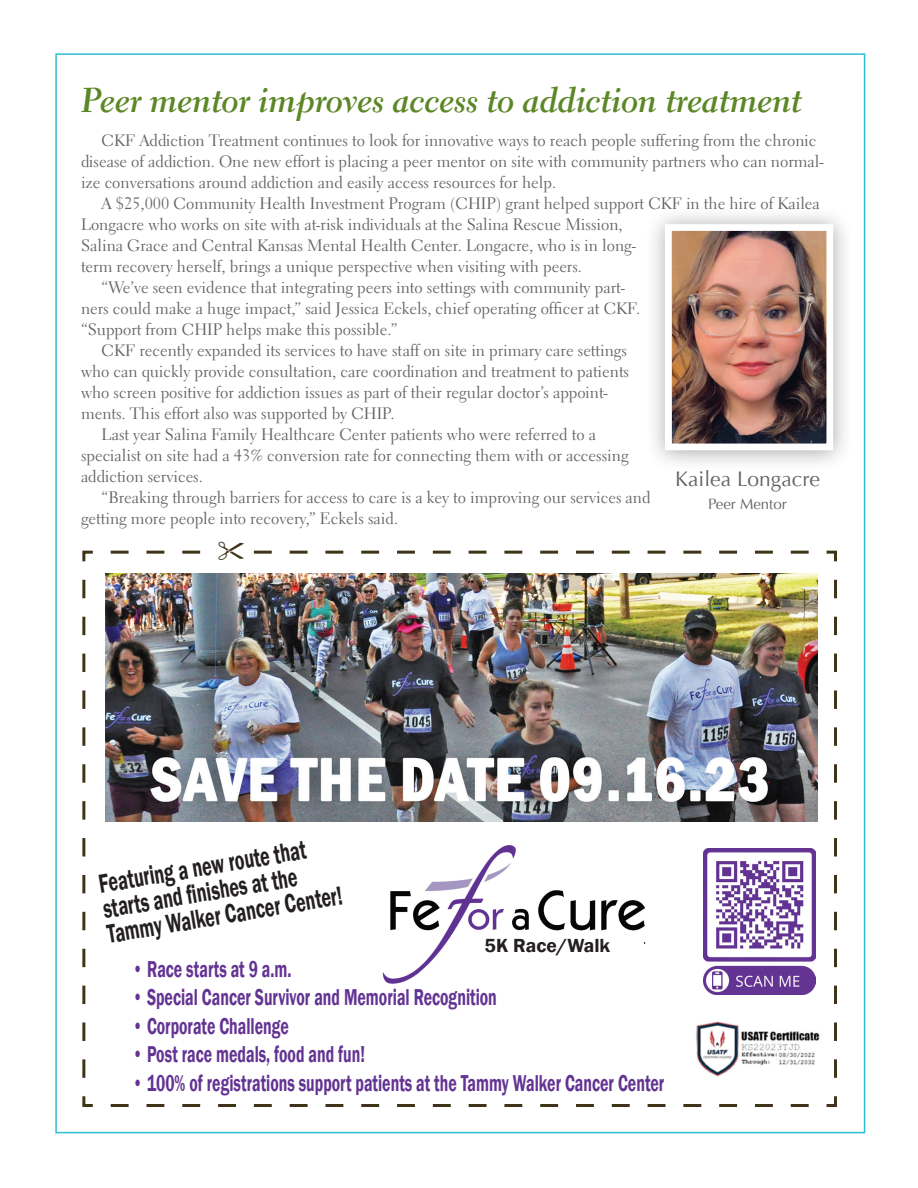
<style>
.page{position:relative;width:918px;height:1188px;background:#fff}
.page>*{position:absolute;margin:0;border:0;box-sizing:border-box;transform-origin:0 0}
.t1{font:34.5px "Electra LT Std Bold Cursive";letter-spacing:-.01em;color:#5c8727}
.t2{font:600 27px/25.7px "Franklin Gothic";color:#231f20;scale:.67 1}
.t3{font:600 23.7px "Franklin Gothic";color:#633393;scale:.67 1}
.t4{font:21px "Optima";color:#636366}
.t5{font:600 19.5px "Franklin Gothic";color:#231f20}
.t6{font:16.5px/21px "Electra LT Std";color:#636366}
.t7{font:15px "Optima";color:#636366}
</style>
<div class="page">
<div style="left:645px;top:205px;width:209px;height:267px;background:#231f20;opacity:.4"></div>
<img style="left:673px;top:232px;width:152px;height:210px">
<div style="left:665px;top:224px;width:168px;height:226px;border:7px solid #fff"></div>
<svg style="left:82px;top:550px;width:755px;height:557px"></svg>
<div style="left:217px;top:540px;width:30px;height:29px;background:#fff"></div>
<img style="left:105px;top:573px;width:713px;height:248px">
<img style="left:703px;top:849px;width:113px;height:145px">
<img style="left:373px;top:841px;width:274px;height:145px">
<div style="left:451px;top:935px;width:193px;height:20px;background:#fff"></div>
<img style="left:688px;top:1013px;width:135px;height:74px">
<svg style="left:102px;top:550px;width:707px;height:10px"></svg>
<h1 class="t1" style="left:81px;top:79px;width:723px">Peer mentor improves access to addiction treatment</h1>
<p class="t6" style="left:81px;top:130px;width:744px;text-indent:21px">CKF Addiction Treatment continues to look for innovative ways to reach people suffering from the chronic disease of addiction. One new effort is placing a peer mentor on site with community partners who can normal&shy;ize conversations around addiction and easily access resources for help.</p>
<p class="t6" style="left:102px;top:193px;width:720px">A $25,000 Community Health Investment Program (CHIP) grant helped support CKF in the hire of Kailea</p>
<p class="t6" style="left:81px;top:214px;width:543px">Longacre who works on site with at-risk individuals at the Salina Rescue Mission,</p>
<p class="t6" style="left:81px;top:235px;width:557px">Salina Grace and Central Kansas Mental Health Center. Longacre, who is in long-</p>
<p class="t6" style="left:81px;top:256px;width:503px">term recovery herself, brings a unique perspective when visiting with peers.</p>
<p class="t6" style="left:102px;top:277px;width:525px">“We’ve seen evidence that integrating peers into settings with community part-</p>
<p class="t6" style="left:81px;top:298px;width:561px">ners could make a huge impact,” said Jessica Eckels, chief operating officer at CKF.</p>
<p class="t6" style="left:81px;top:319px;width:318px">“Support from CHIP helps make this possible.”</p>
<p class="t6" style="left:102px;top:340px;width:527px">CKF recently expanded its services to have staff on site in primary care settings</p>
<p class="t6" style="left:81px;top:361px;width:550px">who can quickly provide consultation, care coordination and treatment to patients</p>
<p class="t6" style="left:81px;top:382px;width:528px">who screen positive for addiction issues as part of their regular doctor’s appoint-</p>
<p class="t6" style="left:81px;top:403px;width:315px">ments. This effort also was supported by CHIP.</p>
<p class="t6" style="left:102px;top:424px;width:496px">Last year Salina Family Healthcare Center patients who were referred to a</p>
<p class="t6" style="left:81px;top:445px;width:549px">specialist on site had a 43% conversion rate for connecting them with or accessing</p>
<p class="t6" style="left:81px;top:466px;width:123px">addiction services.</p>
<p class="t6" style="left:102px;top:487px;width:551px">“Breaking through barriers for access to care is a key to improving our services and</p>
<p class="t6" style="left:81px;top:508px;width:319px">getting more people into recovery,” Eckels said.</p>
<p class="t4" style="left:675px;top:467px;width:146px">Kailea Longacre</p>
<p class="t7" style="left:708px;top:495px;width:80px">Peer Mentor</p>
<h2 class="t2" style="left:97px;top:873px;width:357px;rotate:-10deg">Featuring a new route that starts and fi nishes at the<br>Tammy Walker Cancer Center!</h2>
<h3 class="t3" style="left:133px;top:954px;width:239px">• Race starts at 9 a.m.</h3>
<h3 class="t3" style="left:133px;top:983px;width:545px">• Special Cancer Survivor and Memorial Recognition</h3>
<h3 class="t3" style="left:133px;top:1011px;width:235px">• Corporate Challenge</h3>
<h3 class="t3" style="left:133px;top:1040px;width:348px">• Post race medals, food and fun!</h3>
<h3 class="t3" style="left:133px;top:1068px;width:795px">• 100% of registrations support patients at the Tammy Walker Cancer Center</h3>
<p class="t5" style="left:485px;top:933px;width:127px">5K Race/Walk</p>
</div>
